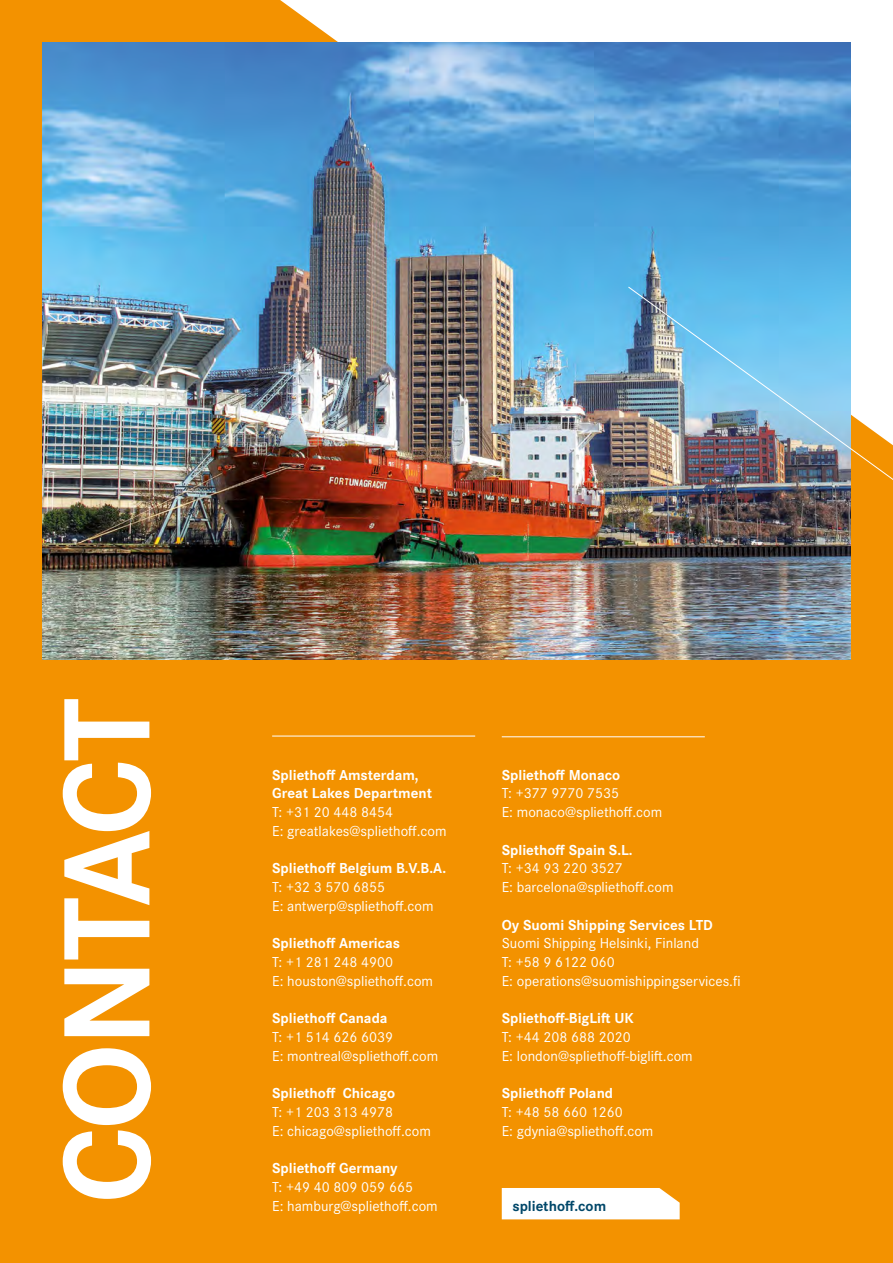
<style>
.page{position:relative;width:893px;height:1263px;background:#f39200}
.page>*{position:absolute;margin:0;border:0;box-sizing:border-box;transform-origin:0 0}
.t1{font:700 127.5px "Corporate S Pro";letter-spacing:-.02em;color:#fff}
.t2{font:15px/18.8px "Corporate S Pro";color:#fff}
.t3{font:700 15px/18.8px "Corporate S Pro";color:#fff}
.t4{font:700 15px "Corporate S Pro";color:#004769}
</style>
<div class="page">
<svg style="left:502px;top:1188px;width:178px;height:31px"></svg>
<img style="left:43px;top:43px;width:807px;height:616px">
<img style="left:627px;top:286px;width:266px;height:325px">
<hr style="left:272px;top:736px;width:203px;height:1px;background:#fff">
<hr style="left:502px;top:736px;width:203px;height:1px;background:#fff">
<h1 class="t1" style="left:7px;top:1203px;width:507px;rotate:-90deg">CONTACT</h1>
<p class="t3" style="left:272px;top:764px;width:161px">Spliethoff Amsterdam,<br>Great Lakes Department</p>
<p class="t2" style="left:272px;top:802px;width:176px">T: +31 20 448 8454<br>E: greatlakes@spliethoff.com</p>
<p class="t3" style="left:272px;top:858px;width:176px">Spliethoff Belgium B.V.B.A.</p>
<p class="t2" style="left:272px;top:877px;width:163px">T: +32 3 570 6855<br>E: antwerp@spliethoff.com</p>
<p class="t3" style="left:272px;top:933px;width:130px">Spliethoff Americas</p>
<p class="t2" style="left:272px;top:952px;width:162px">T: +1 281 248 4900<br>E: houston@spliethoff.com</p>
<p class="t3" style="left:272px;top:1008px;width:117px">Spliethoff Canada</p>
<p class="t2" style="left:272px;top:1027px;width:168px">T: +1 514 626 6039<br>E: montreal@spliethoff.com</p>
<p class="t3" style="left:272px;top:1083px;width:125px">Spliethoff Chicago</p>
<p class="t2" style="left:272px;top:1102px;width:160px">T: +1 203 313 4978<br>E: chicago@spliethoff.com</p>
<p class="t3" style="left:272px;top:1158px;width:127px">Spliethoff Germany</p>
<p class="t2" style="left:272px;top:1177px;width:167px">T: +49 40 809 059 665<br>E: hamburg@spliethoff.com</p>
<p class="t3" style="left:502px;top:764px;width:120px">Spliethoff Monaco</p>
<p class="t2" style="left:502px;top:783px;width:162px">T: +377 9770 7535<br>E: monaco@spliethoff.com</p>
<p class="t3" style="left:502px;top:839px;width:132px">Spliethoff Spain S.L.</p>
<p class="t2" style="left:502px;top:858px;width:173px">T: +34 93 220 3527<br>E: barcelona@spliethoff.com</p>
<p class="t3" style="left:502px;top:914px;width:213px">Oy Suomi Shipping Services LTD</p>
<p class="t2" style="left:502px;top:933px;width:240px">Suomi Shipping Helsinki, Finland<br>T: +58 9 6122 060<br>E: operations@suomishippingservices.fi</p>
<p class="t3" style="left:502px;top:1008px;width:134px">Spliethoff-BigLift UK</p>
<p class="t2" style="left:502px;top:1027px;width:192px">T: +44 208 688 2020<br>E: london@spliethoff-biglift.com</p>
<p class="t3" style="left:502px;top:1083px;width:113px">Spliethoff Poland</p>
<p class="t2" style="left:502px;top:1102px;width:153px">T: +48 58 660 1260<br>E: gdynia@spliethoff.com</p>
<p class="t4" style="left:512px;top:1194px;width:95px">spliethoff.com</p>
</div>
